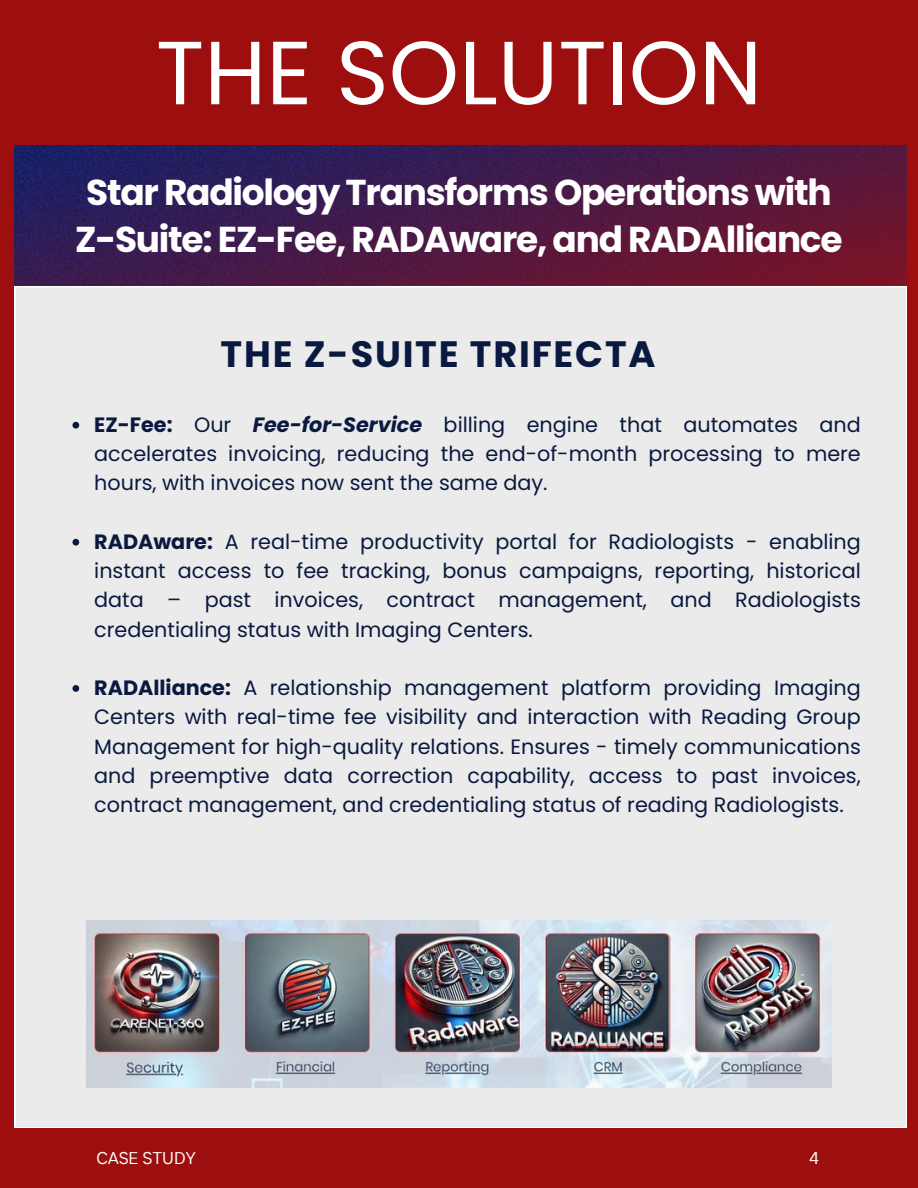
<style>
.page{position:relative;width:918px;height:1188px;background:#9d0f0f}
.page>*{position:absolute;margin:0;border:0;box-sizing:border-box;transform-origin:0 0}
.t1{font:89.55px "Poppins";color:#fff}
.t2{font:700 36.75px "Poppins";letter-spacing:.05em;color:#0a1940}
.t3{font:700 36px/47.7px "Poppins";letter-spacing:-.035em;color:#fff;text-align:center}
.t4{font:20.7px/29.2px "Poppins";color:#0a1940;text-align:justify}
.t5{font:16.95px "TT Interphases";color:#fff}
.s1{font-weight:700}
.s2{font-weight:700;font-style:italic}
</style>
<div class="page">
<div style="left:15px;top:286px;width:892px;height:842px;background:#ebebeb"></div>
<svg style="left:72px;top:422px;width:7px;height:7px"></svg>
<svg style="left:72px;top:539px;width:7px;height:7px"></svg>
<svg style="left:72px;top:685px;width:7px;height:7px"></svg>
<img style="left:15px;top:145px;width:892px;height:141px">
<img style="left:87px;top:920px;width:744px;height:168px">
<h2 class="t1" style="left:156px;top:10px;width:608px">THE SOLUTION</h2>
<p class="t3" style="left:75px;top:168px;width:769px">Star Radiology Transforms Operations with<br>Z-Suite: EZ-Fee, RADAware, and RADAlliance</p>
<p class="t2" style="left:221px;top:329px;width:436px">THE Z-SUITE TRIFECTA</p>
<h1 class="t4" style="left:94px;top:410px;width:768px"><span class="s1">EZ-Fee:</span> Our <span class="s2">Fee-for-Service</span> billing engine that automates and accelerates invoicing, reducing the end-of-month processing to mere hours, with invoices now sent the same day.</h1>
<p class="t4" style="left:94px;top:527px;width:768px"><span class="s1">RADAware:</span> A real-time productivity portal for Radiologists - enabling instant access to fee tracking, bonus campaigns, reporting, historical data – past invoices, contract management, and Radiologists credentialing status with Imaging Centers.</p>
<h3 class="t4" style="left:94px;top:673px;width:768px"><span class="s1">RADAlliance:</span> A relationship management platform providing Imaging Centers with real-time fee visibility and interaction with Reading Group Management for high-quality relations. Ensures - timely communications and preemptive data correction capability, access to past invoices, contract management, and credentialing status of reading Radiologists.</h3>
<p class="t5" style="left:96px;top:1147px;width:101px">CASE STUDY</p>
<p class="t5" style="left:810px;top:1147px;width:11px">4</p>
</div>
